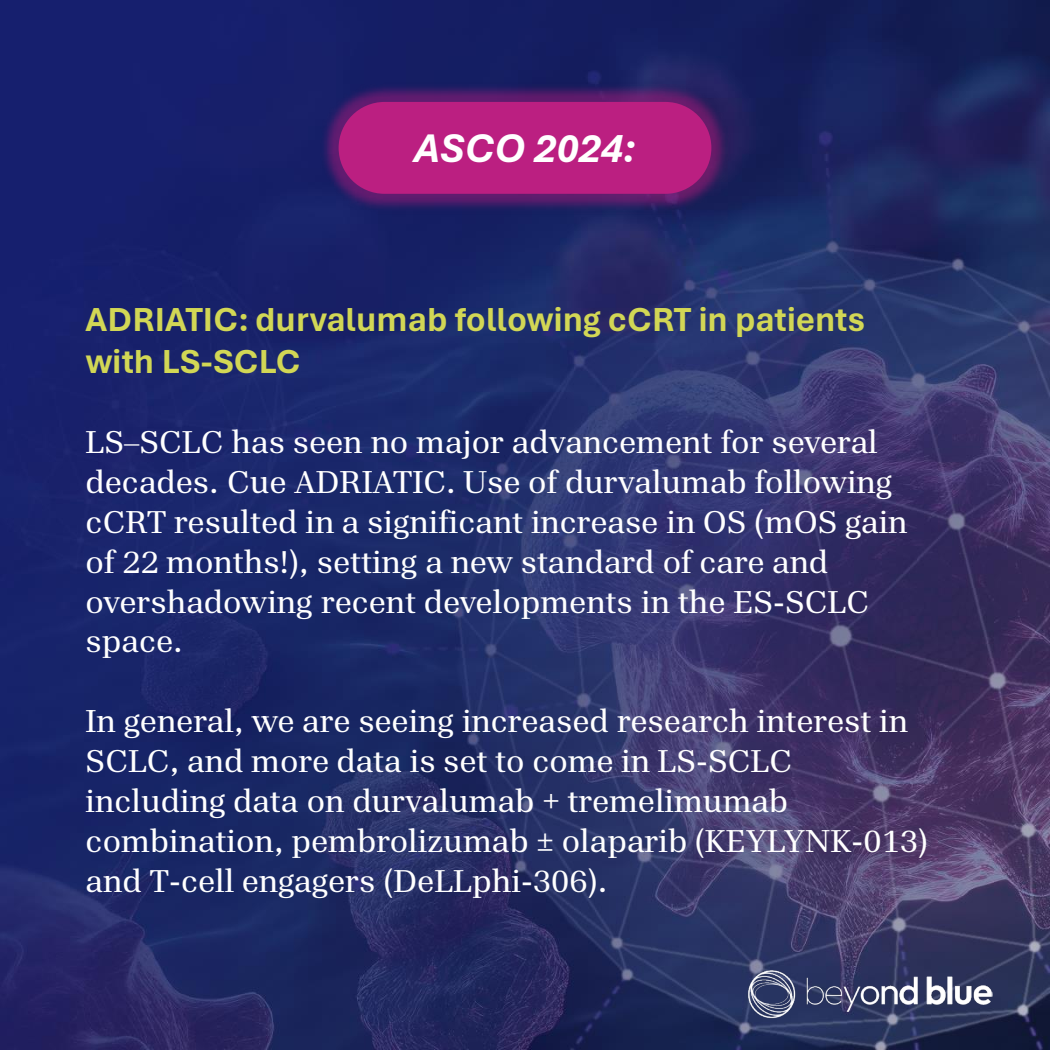
<style>
.page{position:relative;width:1050px;height:1050px;background:#fff}
.page>*{position:absolute;margin:0;border:0;box-sizing:border-box;transform-origin:0 0}
.t1{font:italic 700 42px "Aptos";letter-spacing:-.005em;color:#fff}
.t2{font:700 35px/42px "Aptos";color:#d2d755}
.t3{font:33.25px/39.9px "Aptos Serif";color:#fff}
</style>
<div class="page">
<img style="left:0;top:0;width:1050px;height:1050px">
<img style="left:748px;top:970px;width:245px;height:49px">
<img style="left:314px;top:77px;width:422px;height:141px">
<div style="left:339px;top:102px;width:372px;height:92px;background:#bb1f81;border-radius:46px"></div>
<p class="t1" style="left:414px;top:119px;width:224px">ASCO 2024:</p>
<p class="t2" style="left:86px;top:297px;width:781px">ADRIATIC: durvalumab following cCRT in patients with LS-SCLC</p>
<p class="t3" style="left:86px;top:421px;width:824px">LS–SCLC has seen no major advancement for several decades. Cue ADRIATIC. Use of durvalumab following cCRT resulted in a significant increase in OS (mOS gain of 22 months!), setting a new standard of care and overshadowing recent developments in the ES-SCLC space.</p>
<p class="t3" style="left:86px;top:700px;width:844px">In general, we are seeing increased research interest in SCLC, and more data is set to come in LS-SCLC including data on durvalumab + tremelimumab combination, pembrolizumab ± olaparib (KEYLYNK-013) and T-cell engagers (DeLLphi-306).</p>
</div>
